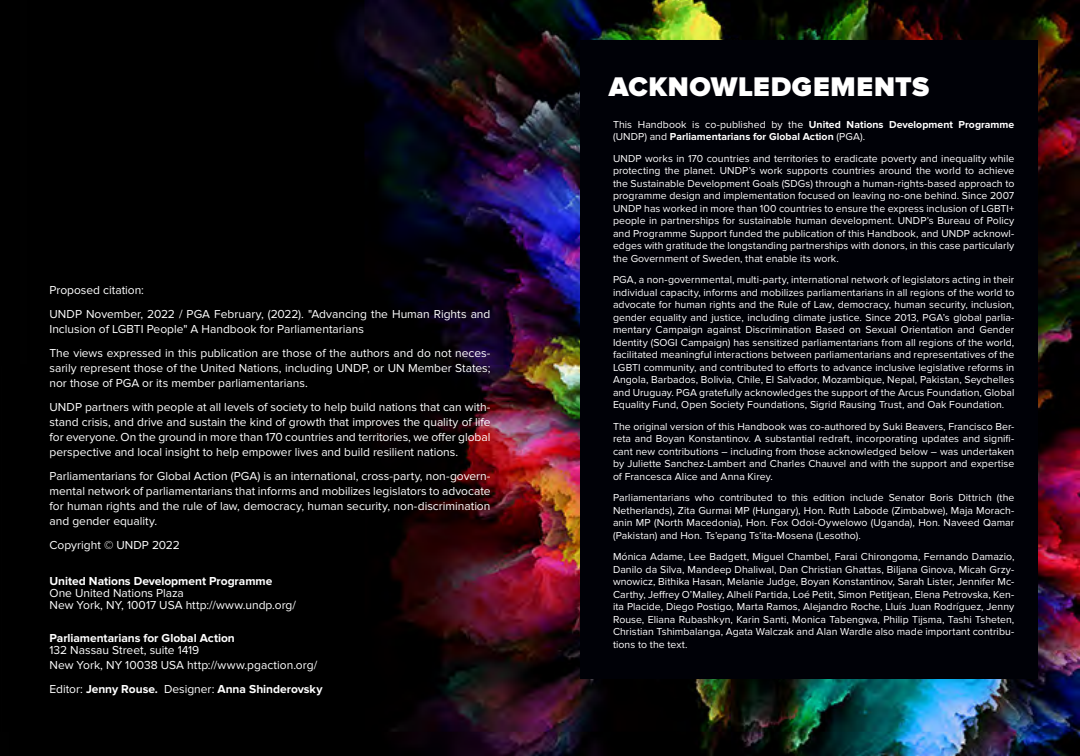
<style>
.page{position:relative;width:1080px;height:756px;background:#fff}
.page>*{position:absolute;margin:0;border:0;box-sizing:border-box;transform-origin:0 0}
.t1{font:900 28px "Proxima Nova";letter-spacing:.02em;color:#fff}
.t2{font:12px/15px "Proxima Nova";color:#fff;text-align:justify}
.t3{font:700 12px/12px "Proxima Nova";letter-spacing:-.005em;color:#fff}
.t4{font:10.5px/12.5px "Proxima Nova";letter-spacing:.005em;color:#fff;text-align:justify}
.t5{font:700 10.5px/12.5px "Proxima Nova";color:#fff}
.s1{font-weight:700}
.s2{font-weight:400}
</style>
<div class="page">
<img style="left:0;top:0;width:1080px;height:756px">
<div style="left:580px;top:40px;width:458px;height:639px;background:#000107"></div>
<p class="t2" style="left:50px;top:283px;width:96px">Proposed citation:</p>
<p class="t2" style="left:50px;top:307px;width:442px">UNDP November, 2022 / PGA February, (2022). "Advancing the Human Rights and<br>Inclusion of LGBTI People" A Handbook for Parliamentarians</p>
<p class="t2" style="left:50px;top:346px;width:442px">The views expressed in this publication are those of the authors and do not neces&shy;sarily represent those of the United Nations, including UNDP, or UN Member States; nor those of PGA or its member parliamentarians.</p>
<p class="t2" style="left:50px;top:400px;width:443px">UNDP partners with people at all levels of society to help build nations that can with&shy;stand crisis, and drive and sustain the kind of growth that improves the quality of life for everyone. On the ground in more than 170 countries and territories, we offer global perspective and local insight to help empower lives and build resilient nations.</p>
<p class="t2" style="left:50px;top:469px;width:443px">Parliamentarians for Global Action (PGA) is an international, cross-party, non-govern&shy;mental network of parliamentarians that informs and mobilizes legislators to advocate for human rights and the rule of law, democracy, human security, non-discrimination and gender equality.</p>
<p class="t2" style="left:50px;top:538px;width:132px">Copyright © UNDP 2022</p>
<p class="t2" style="left:50px;top:576px;width:248px;line-height:12px;text-align:left"><span class="s1">United Nations Development Programme<br></span>One United Nations Plaza<br>New York, NY, 10017 USA http://www.undp.org/</p>
<p class="t3" style="left:50px;top:633px;width:187px">Parliamentarians for Global Action<br><span class="s2">132 Nassau Street, suite 1419</span></p>
<p class="t2" style="left:50px;top:658px;width:269px">New York, NY 10038 USA http://www.pgaction.org/</p>
<p class="t3" style="left:50px;top:684px;width:275px"><span class="s2">Editor:</span> Jenny Rouse. <span class="s2">Designer:</span> Anna Shinderovsky</p>
<p class="t1" style="left:609px;top:70px;width:322px">ACKNOWLEDGEMENTS</p>
<p class="t5" style="left:613px;top:118px;width:403px"><span class="s2">This Handbook is co-published by the</span> United Nations Development Programme <span class="s2">(UNDP) and</span> Parliamentarians for Global Action <span class="s2">(PGA).</span></p>
<p class="t4" style="left:613px;top:152px;width:403px">UNDP works in 170 countries and territories to eradicate poverty and inequality while protecting the planet. UNDP’s work supports countries around the world to achieve the Sustainable Development Goals (SDGs) through a human-rights-based approach to programme design and implementation focused on leaving no-one behind. Since 2007<br>UNDP has worked in more than 100 countries to ensure the express inclusion of LGBTI+ people in partnerships for sustainable human development. UNDP’s Bureau of Policy and Programme Support funded the publication of this Handbook, and UNDP acknowl&shy;edges with gratitude the longstanding partnerships with donors, in this case particularly the Government of Sweden, that enable its work.</p>
<p class="t4" style="left:613px;top:274px;width:403px">PGA, a non-governmental, multi-party, international network of legislators acting in their individual capacity, informs and mobilizes parliamentarians in all regions of the world to advocate for human rights and the Rule of Law, democracy, human security, inclusion, gender equality and justice, including climate justice. Since 2013, PGA’s global parlia&shy;mentary Campaign against Discrimination Based on Sexual Orientation and Gender Identity (SOGI Campaign) has sensitized parliamentarians from all regions of the world, facilitated meaningful interactions between parliamentarians and representatives of the LGBTI community, and contributed to efforts to advance inclusive legislative reforms in Angola, Barbados, Bolivia, Chile, El Salvador, Mozambique, Nepal, Pakistan, Seychelles and Uruguay. PGA gratefully acknowledges the support of the Arcus Foundation, Global Equality Fund, Open Society Foundations, Sigrid Rausing Trust, and Oak Foundation.</p>
<p class="t4" style="left:613px;top:420px;width:403px">The original version of this Handbook was co-authored by Suki Beavers, Francisco Ber&shy;reta and Boyan Konstantinov. A substantial redraft, incorporating updates and signifi&shy;cant new contributions – including from those acknowledged below – was undertaken by Juliette Sanchez-Lambert and Charles Chauvel and with the support and expertise of Francesca Alice and Anna Kirey.</p>
<p class="t4" style="left:613px;top:492px;width:403px">Parliamentarians who contributed to this edition include Senator Boris Dittrich (the Netherlands), Zita Gurmai MP (Hungary), Hon. Ruth Labode (Zimbabwe), Maja Morach&shy;anin MP (North Macedonia), Hon. Fox Odoi-Oywelowo (Uganda), Hon. Naveed Qamar (Pakistan) and Hon. Ts’epang Ts’ita-Mosena (Lesotho).</p>
<p class="t4" style="left:613px;top:551px;width:403px">Mónica Adame, Lee Badgett, Miguel Chambel, Farai Chirongoma, Fernando Damazio, Danilo da Silva, Mandeep Dhaliwal, Dan Christian Ghattas, Biljana Ginova, Micah Grzy&shy;wnowicz, Bithika Hasan, Melanie Judge, Boyan Konstantinov, Sarah Lister, Jennifer Mc-Carthy, Jeffrey O’Malley, Alhelí Partida, Loé Petit, Simon Petitjean, Elena Petrovska, Ken&shy;ita Placide, Diego Postigo, Marta Ramos, Alejandro Roche, Lluís Juan Rodríguez, Jenny Rouse, Eliana Rubashkyn, Karin Santi, Monica Tabengwa, Philip Tijsma, Tashi Tsheten, Christian Tshimbalanga, Agata Walczak and Alan Wardle also made important contribu&shy;tions to the text.</p>
</div>
